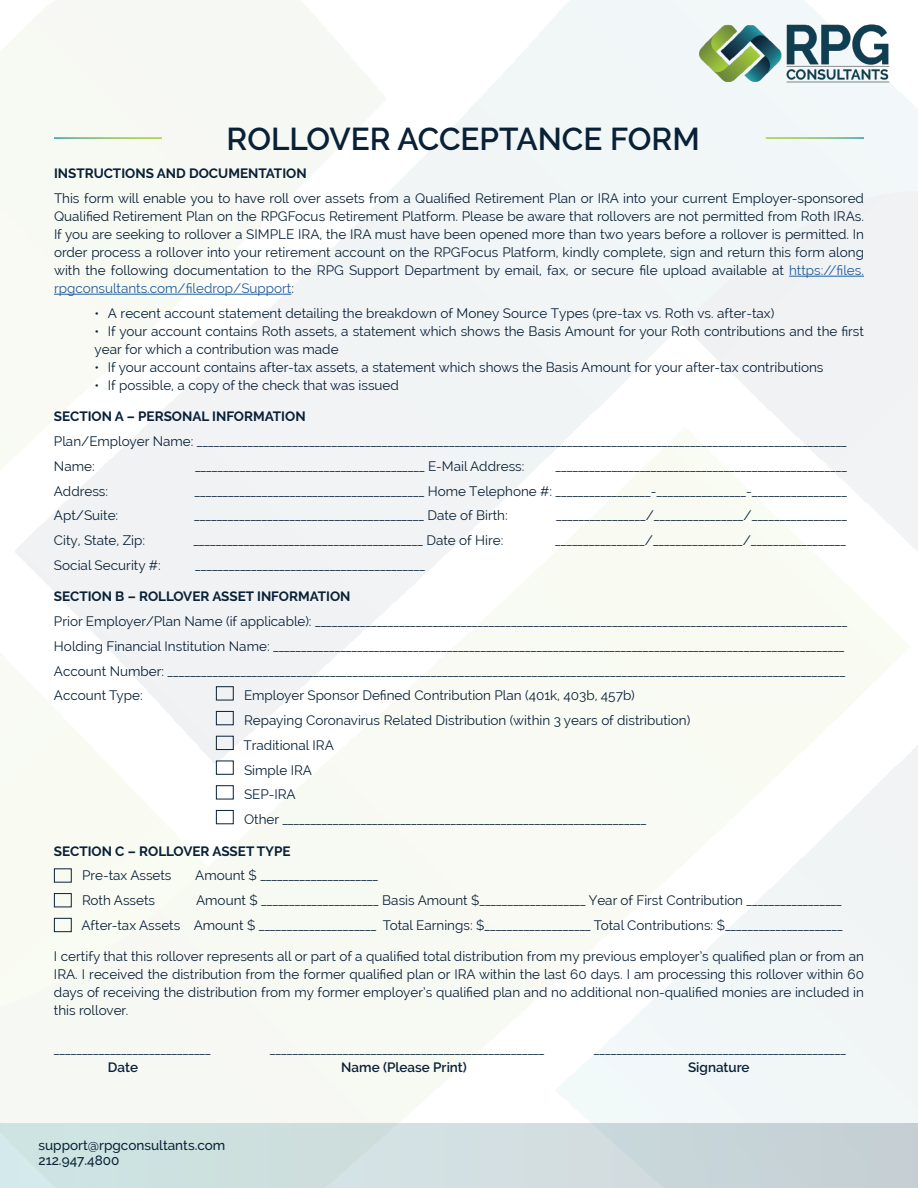
<style>
.page{position:relative;width:918px;height:1188px;background:#fff}
.page>*{position:absolute;margin:0;border:0;box-sizing:border-box;transform-origin:0 0}
.t1{font:600 31.5px "Raleway";color:#092137}
.t2{font:13.5px/24.8px "Raleway";color:#092137}
.t3{font:700 13.5px "Raleway";color:#092137}
.t4{font:500 13.5px/15px "Raleway";color:#092137}
.t5{font:600 13.5px "Raleway";color:#092137}
.s1{color:#215e9e}
</style>
<div class="page">
<div style="left:0;top:1123px;width:918px;height:65px;background:linear-gradient(to right,#d1e8e5,#c8d1d7)"></div>
<img style="left:693px;top:2px;width:209px;height:104px">
<hr style="left:789px;top:276px;width:75px;height:1px;background:#215e9e">
<hr style="left:54px;top:294px;width:237px;height:1px;background:#215e9e">
<div style="left:216px;top:686px;width:18px;height:14px;border:1px solid #092137"></div>
<div style="left:216px;top:711px;width:18px;height:14px;border:1px solid #092137"></div>
<div style="left:216px;top:736px;width:18px;height:14px;border:1px solid #092137"></div>
<div style="left:216px;top:761px;width:18px;height:14px;border:1px solid #092137"></div>
<div style="left:216px;top:785px;width:18px;height:14px;border:1px solid #092137"></div>
<div style="left:216px;top:810px;width:18px;height:14px;border:1px solid #092137"></div>
<div style="left:54px;top:868px;width:18px;height:15px;border:1px solid #092137"></div>
<div style="left:54px;top:893px;width:18px;height:14px;border:1px solid #092137"></div>
<div style="left:54px;top:918px;width:18px;height:14px;border:1px solid #092137"></div>
<h1 class="t1" style="left:227px;top:121px;width:475px">ROLLOVER ACCEPTANCE FORM</h1>
<p class="t3" style="left:54px;top:166px;width:254px">INSTRUCTIONS AND DOCUMENTATION</p>
<p class="t2" style="left:54px;top:189px;width:812px;line-height:18px;text-align:justify">This form will enable you to have roll over assets from a Qualified Retirement Plan or IRA into your current Employer-sponsored Qualified Retirement Plan on the RPGFocus Retirement Platform. Please be aware that rollovers are not permitted from Roth IRAs.<br>If you are seeking to rollover a SIMPLE IRA, the IRA must have been opened more than two years before a rollover is permitted. In order process a rollover into your retirement account on the RPGFocus Platform, kindly complete, sign and return this form along with the following documentation to the RPG Support Department by email, fax, or secure file upload available at <span class="s1">https://files. rpgconsultants.com/filedrop/Support</span>:</p>
<p class="t2" style="left:94px;top:301px;width:681px">• A recent account statement detailing the breakdown of Money Source Types (pre-tax vs. Roth vs. after-tax)</p>
<p class="t2" style="left:94px;top:322px;width:771px;line-height:18px">• If your account contains Roth assets, a statement which shows the Basis Amount for your Roth contributions and the first year for which a contribution was made</p>
<p class="t2" style="left:94px;top:355px;width:730px">• If your account contains after-tax assets, a statement which shows the Basis Amount for your after-tax contributions</p>
<p class="t2" style="left:94px;top:373px;width:306px">• If possible, a copy of the check that was issued</p>
<p class="t3" style="left:54px;top:409px;width:253px">SECTION A – PERSONAL INFORMATION</p>
<p class="t2" style="left:54px;top:429px;width:794px">Plan/Employer Name: ____________________________________________________________________________________________________________________<br>Name:</p>
<p class="t2" style="left:195px;top:454px;width:331px">_________________________________________ E-Mail Address:</p>
<p class="t2" style="left:556px;top:454px;width:293px">____________________________________________________</p>
<p class="t2" style="left:54px;top:478px;width:56px">Address:</p>
<p class="t2" style="left:195px;top:478px;width:654px">_________________________________________ Home Telephone #: _________________-________________-_________________</p>
<p class="t2" style="left:54px;top:503px;width:66px">Apt/Suite:</p>
<p class="t2" style="left:194px;top:503px;width:315px">_________________________________________ Date of Birth:</p>
<p class="t2" style="left:556px;top:503px;width:292px">________________/________________/_________________</p>
<p class="t2" style="left:54px;top:528px;width:93px">City, State, Zip:</p>
<p class="t2" style="left:193px;top:528px;width:311px">_________________________________________ Date of Hire:</p>
<p class="t2" style="left:555px;top:528px;width:292px">________________/________________/_________________</p>
<p class="t2" style="left:54px;top:553px;width:108px">Social Security #:</p>
<p class="t2" style="left:195px;top:553px;width:231px">_________________________________________</p>
<p class="t3" style="left:54px;top:589px;width:298px">SECTION B – ROLLOVER ASSET INFORMATION</p>
<p class="t2" style="left:54px;top:609px;width:795px">Prior Employer/Plan Name (if applicable): _______________________________________________________________________________________________ Holding Financial Institution Name: ______________________________________________________________________________________________________ Account Number: _________________________________________________________________________________________________________________________ Account Type:</p>
<p class="t2" style="left:244px;top:683px;width:448px">Employer Sponsor Defined Contribution Plan (401k, 403b, 457b)<br>Repaying Coronavirus Related Distribution (within 3 years of distribution)<br>Traditional IRA<br>Simple IRA<br>SEP-IRA<br>Other _________________________________________________________________</p>
<p class="t3" style="left:54px;top:843px;width:238px">SECTION C – ROLLOVER ASSET TYPE</p>
<p class="t2" style="left:82px;top:863px;width:91px">Pre-tax Assets</p>
<p class="t2" style="left:195px;top:863px;width:184px">Amount $ _____________________</p>
<p class="t2" style="left:82px;top:888px;width:75px">Roth Assets</p>
<p class="t2" style="left:82px;top:888px;width:763px;text-align:right">Amount $ _____________________ Basis Amount $___________________ Year of First Contribution _________________<br>After-tax Assets Amount $ _____________________ Total Earnings: $___________________ Total Contributions: $_____________________</p>
<p class="t2" style="left:54px;top:948px;width:812px;line-height:18px;text-align:justify">I certify that this rollover represents all or part of a qualified total distribution from my previous employer’s qualified plan or from an IRA. I received the distribution from the former qualified plan or IRA within the last 60 days. I am processing this rollover within 60 days of receiving the distribution from my former employer’s qualified plan and no additional non-qualified monies are included in this rollover.</p>
<p class="t2" style="left:54px;top:1036px;width:158px">____________________________</p>
<p class="t2" style="left:270px;top:1036px;width:276px">_________________________________________________</p>
<p class="t2" style="left:594px;top:1036px;width:254px">_____________________________________________</p>
<p class="t5" style="left:108px;top:1059px;width:32px">Date</p>
<p class="t5" style="left:341px;top:1059px;width:127px">Name (Please Print)</p>
<p class="t5" style="left:688px;top:1059px;width:63px">Signature</p>
<p class="t4" style="left:38px;top:1138px;width:188px">support@rpgconsultants.com<br>212.947.4800</p>
</div>
